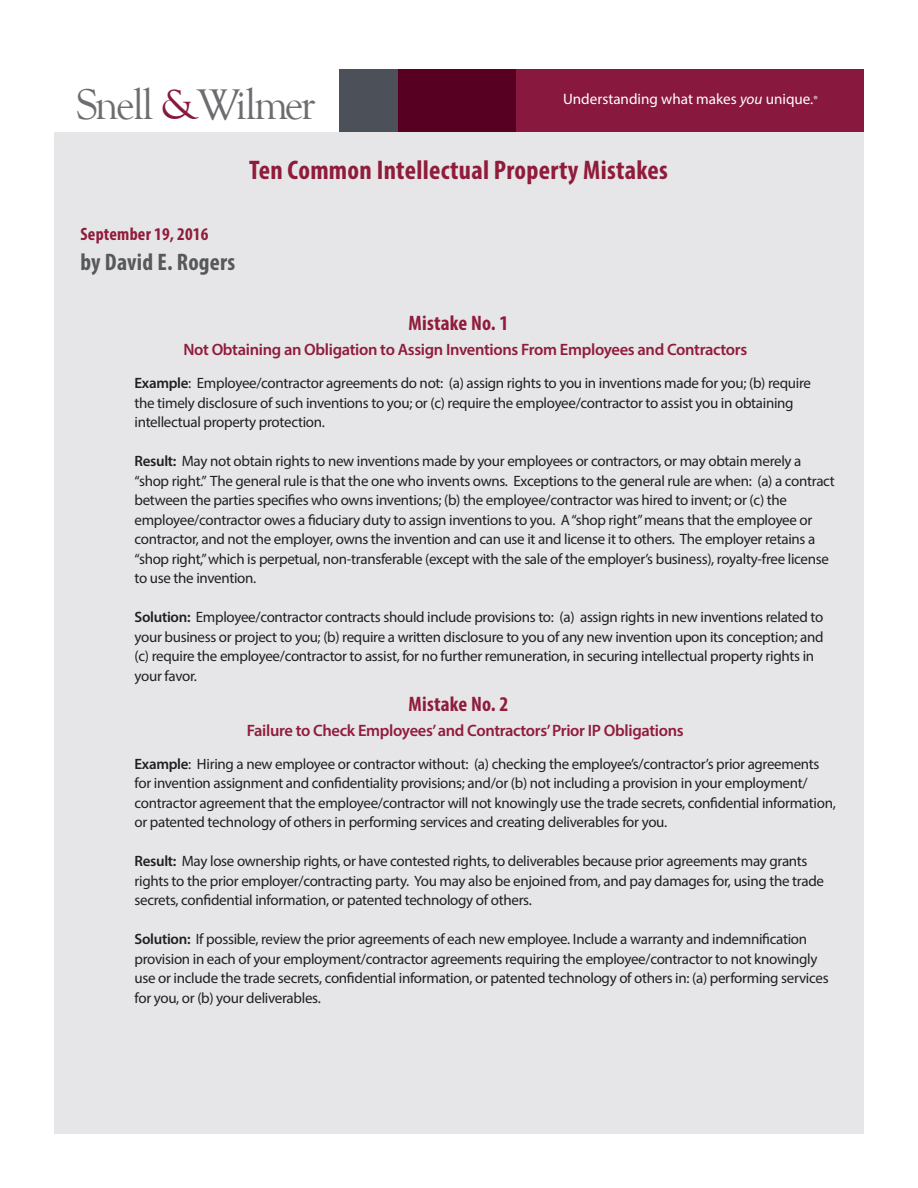
<style>
.page{position:relative;width:918px;height:1188px;background:#fff}
.page>*{position:absolute;margin:0;border:0;box-sizing:border-box;transform-origin:0 0}
.t1{font:44.1px "Goudy Old Style T";letter-spacing:-.06em;color:#6c6d70}
.t2{font:700 condensed 27px "Myriad Pro";letter-spacing:.01em;color:#901c3b}
.byline{font:700 condensed 24px "Myriad Pro";letter-spacing:.01em;color:#57585a}
.byline-2{font:700 condensed 21px "Myriad Pro";letter-spacing:.01em;color:#901c3b}
.t3{font:700 condensed 18px "Myriad Pro";letter-spacing:.01em;color:#901c3b}
.indent{font:600 16.5px "Myriad Pro";letter-spacing:-.02em;color:#901c3b}
.t4{font:15.15px "Myriad Pro";color:#fff}
.byline-3{font:15px/19.5px "Myriad Pro";letter-spacing:-.02em;color:#231f20}
.s1{color:#88183e}
.s2{font-style:italic}
.s3{font-size:10.5px}
.s4{font-weight:600}
</style>
<div class="page">
<div style="left:340px;top:69px;width:524px;height:64px;background:#88183e"></div>
<div style="left:397px;top:69px;width:119px;height:64px;background:#580021"></div>
<div style="left:339px;top:69px;width:58px;height:64px;background:#4c5159"></div>
<div style="left:54px;top:133px;width:810px;height:1001px;background:#e6e6e8"></div>
<h1 class="t1" style="left:76px;top:81px;width:241px">Snell <span class="s1">&amp;</span>Wilmer</h1>
<p class="t4" style="left:563px;top:90px;width:256px">Understanding what makes <span class="s2">you</span> unique.<span class="s3">®</span></p>
<p class="t2" style="left:249px;top:153px;width:420px">Ten Common Intellectual Property Mistakes</p>
<p class="t3" style="left:81px;top:223px;width:129px">September 19, 2016</p>
<p class="byline" style="left:81px;top:247px;width:156px">by David E. Rogers</p>
<p class="byline-2" style="left:409px;top:310px;width:101px">Mistake No. 1</p>
<p class="indent" style="left:183px;top:339px;width:565px">Not Obtaining an Obligation to Assign Inventions From Employees and Contractors</p>
<p class="byline-3" style="left:135px;top:373px;width:678px"><span class="s4">Example</span>: Employee/contractor agreements do not: (a) assign rights to you in inventions made for you; (b) require the timely disclosure of such inventions to you; or (c) require the employee/contractor to assist you in obtaining intellectual property protection.</p>
<p class="byline-3" style="left:135px;top:451px;width:702px"><span class="s4">Result:</span> May not obtain rights to new inventions made by your employees or contractors, or may obtain merely a “shop right.” The general rule is that the one who invents owns. Exceptions to the general rule are when: (a) a contract between the parties specifies who owns inventions; (b) the employee/contractor was hired to invent; or (c) the employee/contractor owes a fiduciary duty to assign inventions to you. A “shop right” means that the employee or contractor, and not the employer, owns the invention and can use it and license it to others. The employer retains a “shop right,” which is perpetual, non-transferable (except with the sale of the employer’s business), royalty-free license to use the invention.</p>
<p class="byline-3" style="left:135px;top:607px;width:690px"><span class="s4">Solution:</span> Employee/contractor contracts should include provisions to: (a) assign rights in new inventions related to your business or project to you; (b) require a written disclosure to you of any new invention upon its conception; and (c) require the employee/contractor to assist, for no further remuneration, in securing intellectual property rights in your favor.</p>
<p class="byline-2" style="left:409px;top:691px;width:101px">Mistake No. 2</p>
<p class="indent" style="left:247px;top:720px;width:438px">Failure to Check Employees’ and Contractors’ Prior IP Obligations</p>
<p class="byline-3" style="left:135px;top:754px;width:703px"><span class="s4">Example</span>: Hiring a new employee or contractor without: (a) checking the employee’s/contractor’s prior agreements for invention assignment and confidentiality provisions; and/or (b) not including a provision in your employment/ contractor agreement that the employee/contractor will not knowingly use the trade secrets, confidential information, or patented technology of others in performing services and creating deliverables for you.</p>
<p class="byline-3" style="left:135px;top:851px;width:691px"><span class="s4">Result:</span> May lose ownership rights, or have contested rights, to deliverables because prior agreements may grants rights to the prior employer/contracting party. You may also be enjoined from, and pay damages for, using the trade secrets, confidential information, or patented technology of others.</p>
<p class="byline-3" style="left:135px;top:929px;width:696px"><span class="s4">Solution:</span> If possible, review the prior agreements of each new employee. Include a warranty and indemnification provision in each of your employment/contractor agreements requiring the employee/contractor to not knowingly use or include the trade secrets, confidential information, or patented technology of others in: (a) performing services for you, or (b) your deliverables.</p>
</div>
